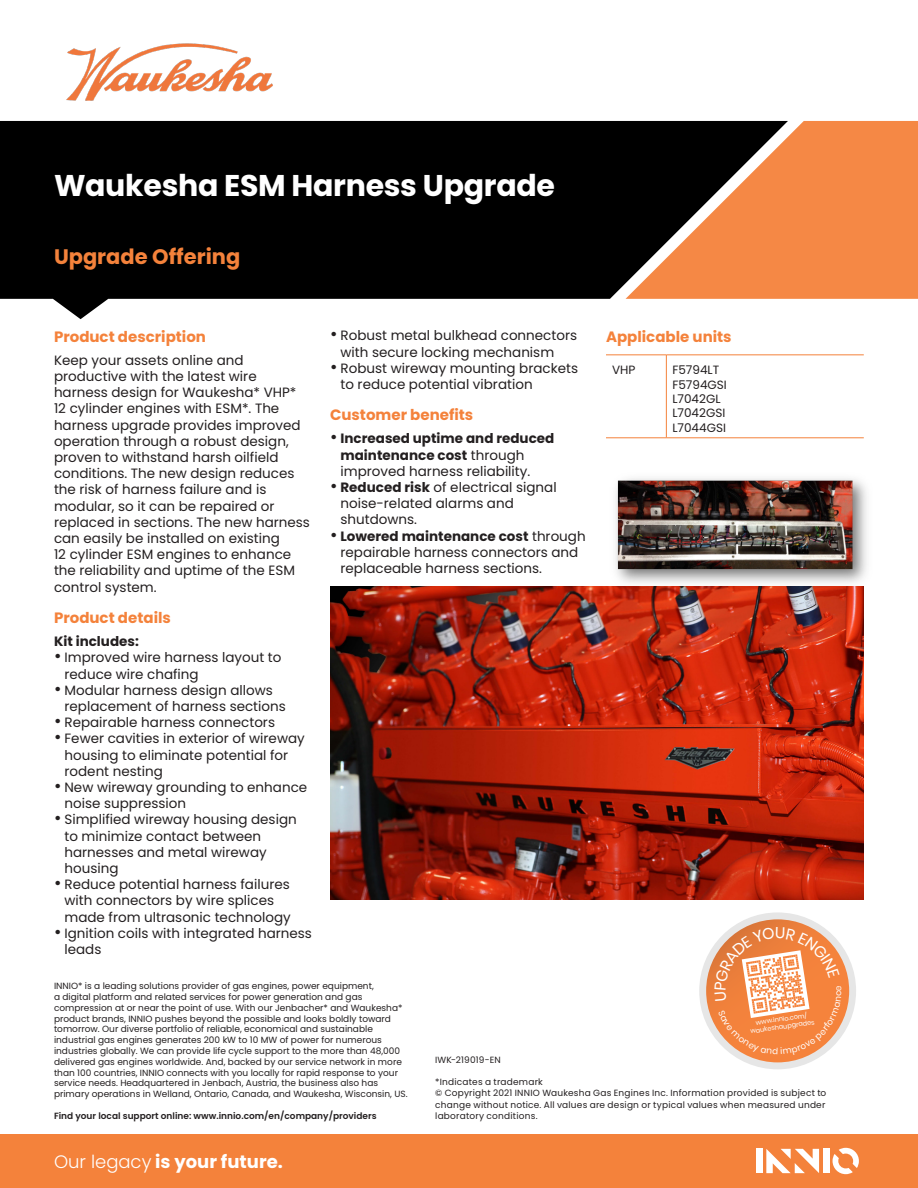
<style>
.page{position:relative;width:918px;height:1188px;background:#fff}
.page>*{position:absolute;margin:0;border:0;box-sizing:border-box;transform-origin:0 0}
.Product_Title{font:700 30px "Poppins";letter-spacing:-.01em;color:#fff}
.main_subhead{font:700 21px "Poppins";color:#f4823b}
.t1{font:700 18px "Poppins";color:#fff}
.head1{font:700 15px "Poppins";color:#f4823b}
.body{font:13.5px/16.2px "Poppins";color:#231f20}
.body_bullet{font:700 13.5px/16.2px "Poppins";color:#231f20}
.body-2{font:12px/14.4px "Poppins";color:#231f20}
._6pt_7_5-legal{font:9px/10.8px "Poppins";color:#231f20;text-align:justify}
.t2{font:600 9px "Poppins";color:#231f20}
._6pt_7_5-legal-2{font:9px "Poppins";letter-spacing:.025em;color:#231f20}
.t3{font:6.45px/7.8px "Poppins";color:#fff;text-align:center}
.s1{font-size:18px}
.s2{font-weight:400;font-size:18px}
.s3{font-weight:400}
.s4{font-weight:700}
.s5{font-weight:300}
</style>
<div class="page">
<div style="left:0;top:1134px;width:918px;height:54px;background:#f4823b"></div>
<div style="left:756px;top:1149px;width:6px;height:24px;background:#fff"></div>
<div style="left:823px;top:1149px;width:7px;height:24px;background:#fff"></div>
<svg style="left:766px;top:1149px;width:53px;height:24px"></svg>
<svg style="left:833px;top:1148px;width:26px;height:26px"></svg>
<svg style="left:0;top:121px;width:626px;height:198px;background:#191919"></svg>
<img style="left:66px;top:43px;width:207px;height:58px">
<svg style="left:626px;top:121px;width:292px;height:178px;background:#b66b3d"></svg>
<div style="left:699px;top:912px;width:157px;height:157px;background:#e6e6e6;border-radius:50%"></div>
<svg style="left:706px;top:919px;width:143px;height:143px"></svg>
<hr style="left:606px;top:355px;width:60px;height:1px;background:#f4823b">
<hr style="left:606px;top:438px;width:60px;height:1px;background:#f4823b">
<hr style="left:666px;top:355px;width:1px;height:83px;background:#f4823b">
<hr style="left:666px;top:355px;width:198px;height:1px;background:#f4823b">
<hr style="left:666px;top:438px;width:198px;height:1px;background:#f4823b">
<img style="left:606px;top:478px;width:261px;height:109px">
<img style="left:330px;top:587px;width:534px;height:313px">
<svg style="left:714px;top:927px;width:128px;height:128px;background:#f29c67"></svg>
<p class="Product_Title" style="left:54px;top:168px;width:502px">Waukesha ESM Harness Upgrade</p>
<p class="main_subhead" style="left:54px;top:245px;width:188px">Upgrade Offering</p>
<p class="head1" style="left:54px;top:328px;width:154px">Product description</p>
<p class="body" style="left:54px;top:352px;width:257px">Keep your assets online and productive with the latest wire harness design for Waukesha* VHP*<br>12 cylinder engines with ESM*. The harness upgrade provides improved operation through a robust design, proven to withstand harsh oilfield conditions. The new design reduces the risk of harness failure and is modular, so it can be repaired or replaced in sections. The new harness can easily be installed on existing<br>12 cylinder ESM engines to enhance the reliability and uptime of the ESM control system.</p>
<p class="head1" style="left:54px;top:609px;width:118px">Product details</p>
<p class="body_bullet" style="left:54px;top:633px;width:86px">Kit includes:</p>
<p class="body" style="left:64px;top:650px;width:219px;text-indent:-10px"><span class="s1">•</span> Improved wire harness layout to reduce wire chafing</p>
<p class="body" style="left:64px;top:682px;width:223px;text-indent:-10px"><span class="s1">•</span> Modular harness design allows replacement of harness sections</p>
<p class="body" style="left:54px;top:714px;width:223px"><span class="s1">•</span> Repairable harness connectors</p>
<p class="body" style="left:64px;top:731px;width:242px;text-indent:-10px"><span class="s1">•</span> Fewer cavities in exterior of wireway housing to eliminate potential for rodent nesting</p>
<p class="body" style="left:64px;top:779px;width:244px;text-indent:-10px"><span class="s1">•</span> New wireway grounding to enhance noise suppression</p>
<p class="body" style="left:64px;top:812px;width:234px;text-indent:-10px"><span class="s1">•</span> Simplified wireway housing design to minimize contact between harnesses and metal wireway housing</p>
<p class="body" style="left:64px;top:876px;width:228px;text-indent:-10px"><span class="s1">•</span> Reduce potential harness failures with connectors by wire splices made from ultrasonic technology</p>
<p class="body" style="left:64px;top:925px;width:249px;text-indent:-10px"><span class="s1">•</span> Ignition coils with integrated harness leads</p>
<p class="body" style="left:340px;top:328px;width:238px;text-indent:-10px"><span class="s1">•</span> Robust metal bulkhead connectors with secure locking mechanism</p>
<p class="body" style="left:340px;top:360px;width:239px;text-indent:-10px"><span class="s1">•</span> Robust wireway mounting brackets to reduce potential vibration</p>
<p class="head1" style="left:330px;top:406px;width:145px">Customer benefits</p>
<p class="body_bullet" style="left:340px;top:431px;width:215px;text-indent:-10px"><span class="s2">•</span> Increased uptime and reduced maintenance cost <span class="s3">through improved harness reliability.</span></p>
<p class="body" style="left:340px;top:479px;width:218px;text-indent:-10px"><span class="s1">•</span> <span class="s4">Reduced risk</span> of electrical signal noise-related alarms and shutdowns.</p>
<p class="body" style="left:340px;top:528px;width:247px;text-indent:-10px"><span class="s1">•</span> <span class="s4">Lowered maintenance cost</span> through repairable harness connectors and replaceable harness sections.</p>
<p class="head1" style="left:606px;top:328px;width:127px">Applicable units</p>
<p class="body-2" style="left:612px;top:363px;width:25px">VHP</p>
<p class="body-2" style="left:672px;top:363px;width:56px">F5794LT<br>F5794GSI<br>L7042GL<br>L7042GSI<br>L7044GSI</p>
<p class="_6pt_7_5-legal" style="left:54px;top:981px;width:355px;text-align:left">INNIO* is a leading solutions provider of gas engines, power equipment,<br>a digital platform and related services for power generation and gas compression at or near the point of use. With our Jenbacher* and Waukesha* product brands, INNIO pushes beyond the possible and looks boldly toward tomorrow. Our diverse portfolio of reliable, economical and sustainable industrial gas engines generates 200 kW to 10 MW of power for numerous industries globally. We can provide life cycle support to the more than 48,000 delivered gas engines worldwide. And, backed by our service network in more than 100 countries, INNIO connects with you locally for rapid response to your service needs. Headquartered in Jenbach, Austria, the business also has primary operations in Welland, Ontario, Canada, and Waukesha, Wisconsin, US.</p>
<p class="t2" style="left:54px;top:1111px;width:324px">Find your local support online: www.innio.com/en/company/providers</p>
<p class="t1" style="left:54px;top:1151px;width:230px"><span class="s5">Our legacy</span> is your future.</p>
<p class="t3" style="left:749px;top:1019px;width:66px;rotate:-8deg">www.innio.com/ waukeshaupgrades</p>
<p class="_6pt_7_5-legal" style="left:435px;top:1054px;width:67px">IWK-219019-EN</p>
<p class="_6pt_7_5-legal-2" style="left:435px;top:1077px;width:109px">*Indicates a trademark</p>
<p class="_6pt_7_5-legal" style="left:435px;top:1088px;width:393px;line-height:11.2px">© Copyright 2021 INNIO Waukesha Gas Engines Inc. Information provided is subject to change without notice. All values are design or typical values when measured under laboratory conditions.</p>
</div>
